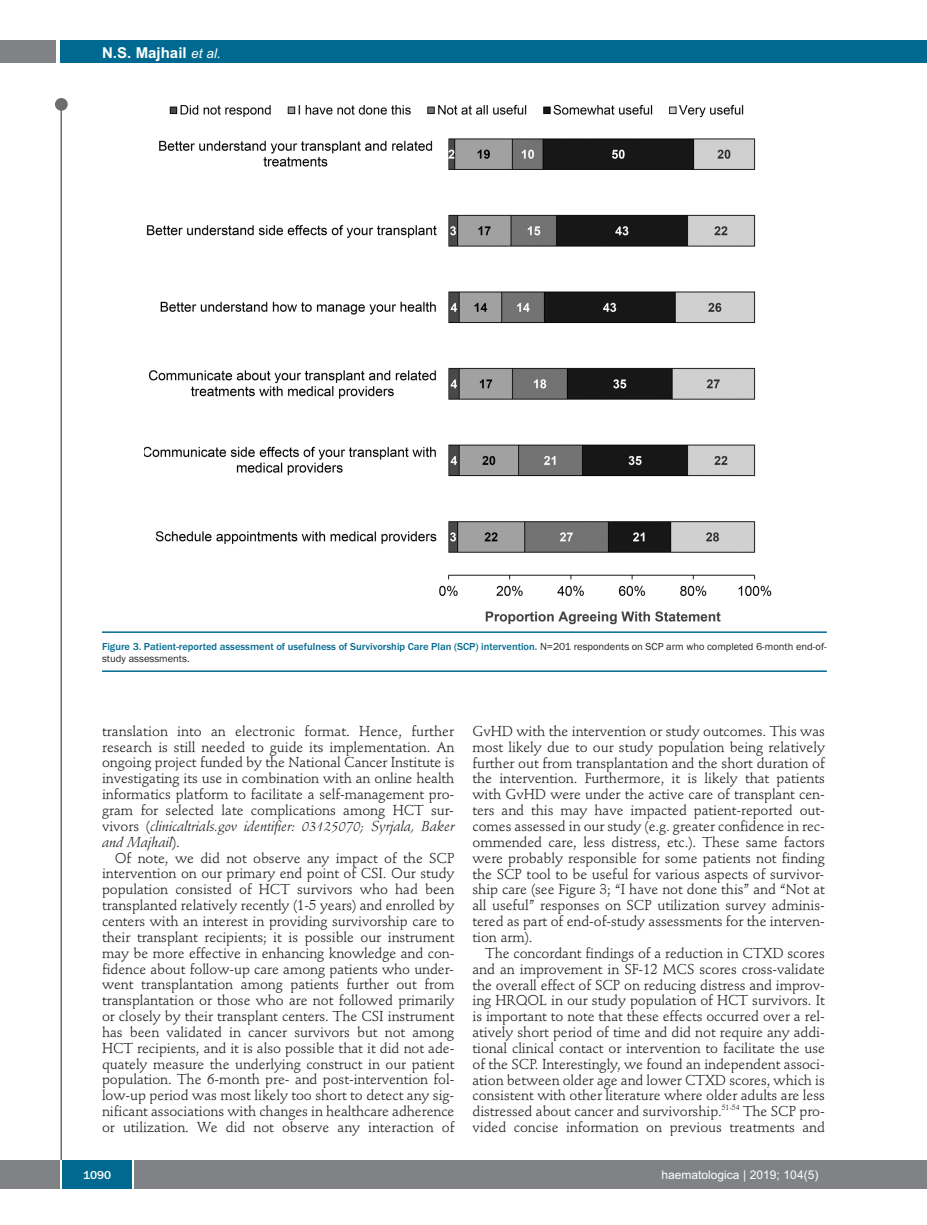
<style>
.page{position:relative;width:927px;height:1225px;background:#fff}
.page>*{position:absolute;margin:0;border:0;box-sizing:border-box;transform-origin:0 0}
.t1{font:700 15px "Arial";color:#fff}
.t2{font:14.25px/15.9px "Stempel Schneidler";letter-spacing:-.005em;color:#231f20;text-align:justify}
.t3{font:12px "Arial";color:#fff}
.t4{font:500 12px "Franklin Gothic";color:#fff}
.t5{font:500 10.5px/12px "Franklin Gothic";color:#006991}
.s1{font-weight:400;font-style:italic;font-size:13.5px}
.s2{font-weight:400;color:#231f20}
.s3{font-style:italic}
</style>
<div class="page">
<div style="left:911px;top:40px;width:16px;height:22px;background:#006991"></div>
<div style="left:910px;top:1160px;width:17px;height:28px;background:#808285"></div>
<div style="left:55px;top:98px;width:13px;height:13px;background:#6c6d70;border-radius:50%"></div>
<hr style="left:60px;top:101px;width:2px;height:1061px;background:#6c6d70">
<div style="left:60px;top:40px;width:852px;height:22px;background:#006991"></div>
<div style="left:0;top:40px;width:56px;height:22px;background:#808285"></div>
<div style="left:0;top:1160px;width:911px;height:28px;background:#808285"></div>
<div style="left:62px;top:1160px;width:71px;height:28px;background:#006991"></div>
<hr style="left:60px;top:1160px;width:2px;height:28px;background:#fff">
<svg style="left:133px;top:1160px;width:1px;height:28px"></svg>
<img style="left:145px;top:104px;width:627px;height:521px">
<hr style="left:102px;top:631px;width:725px;height:2px;background:#006991">
<hr style="left:102px;top:670px;width:725px;height:2px;background:#006991">
<p class="t1" style="left:102px;top:44px;width:120px">N.S. Majhail <span class="s1">et al.</span></p>
<p class="t5" style="left:102px;top:640px;width:726px">Figure 3. Patient-reported assessment of usefulness of Survivorship Care Plan (SCP) intervention. <span class="s2">N=201 respondents on SCP arm who completed 6-month end-of&shy;study assessments.</span></p>
<p class="t2" style="left:102px;top:724px;width:354px">translation into an electronic format. Hence, further research is still needed to guide its implementation. An ongoing project funded by the National Cancer Institute is investigating its use in combination with an online health informatics platform to facilitate a self-management pro&shy;gram for selected late complications among HCT sur&shy;vivors (<span class="s3">clinicaltrials.gov identifier: 03125070; Syrjala, Baker and Majhail</span>).</p>
<p class="t2" style="left:102px;top:851px;width:354px;text-indent:13px">Of note, we did not observe any impact of the SCP intervention on our primary end point of CSI. Our study population consisted of HCT survivors who had been transplanted relatively recently (1-5 years) and enrolled by centers with an interest in providing survivorship care to their transplant recipients; it is possible our instrument may be more effective in enhancing knowledge and con&shy;fidence about follow-up care among patients who under&shy;went transplantation among patients further out from transplantation or those who are not followed primarily or closely by their transplant centers. The CSI instrument has been validated in cancer survivors but not among HCT recipients, and it is also possible that it did not ade&shy;quately measure the underlying construct in our patient population. The 6-month pre- and post-intervention fol&shy;low-up period was most likely too short to detect any sig&shy;nificant associations with changes in healthcare adherence or utilization. We did not observe any interaction of</p>
<p class="t2" style="left:472px;top:724px;width:354px">GvHD with the intervention or study outcomes. This was most likely due to our study population being relatively further out from transplantation and the short duration of the intervention. Furthermore, it is likely that patients with GvHD were under the active care of transplant cen&shy;ters and this may have impacted patient-reported out&shy;comes assessed in our study (e.g. greater confidence in rec&shy;ommended care, less distress, etc.). These same factors were probably responsible for some patients not finding the SCP tool to be useful for various aspects of survivor&shy;ship care (see Figure 3; “I have not done this” and “Not at all useful” responses on SCP utilization survey adminis&shy;tered as part of end-of-study assessments for the interven&shy;tion arm).</p>
<p class="t2" style="left:472px;top:946px;width:354px;text-indent:13px">The concordant findings of a reduction in CTXD scores and an improvement in SF-12 MCS scores cross-validate the overall effect of SCP on reducing distress and improv&shy;ing HRQOL in our study population of HCT survivors. It is important to note that these effects occurred over a rel&shy;atively short period of time and did not require any addi&shy;tional clinical contact or intervention to facilitate the use of the SCP. Interestingly, we found an independent associ&shy;ation between older age and lower CTXD scores, which is consistent with other literature where older adults are less distressed about cancer and survivorship.<sup>51-54</sup> The SCP pro&shy;vided concise information on previous treatments and</p>
<p class="t4" style="left:83px;top:1167px;width:30px">1090</p>
<p class="t3" style="left:661px;top:1167px;width:158px">haematologica | 2019; 104(5)</p>
</div>
